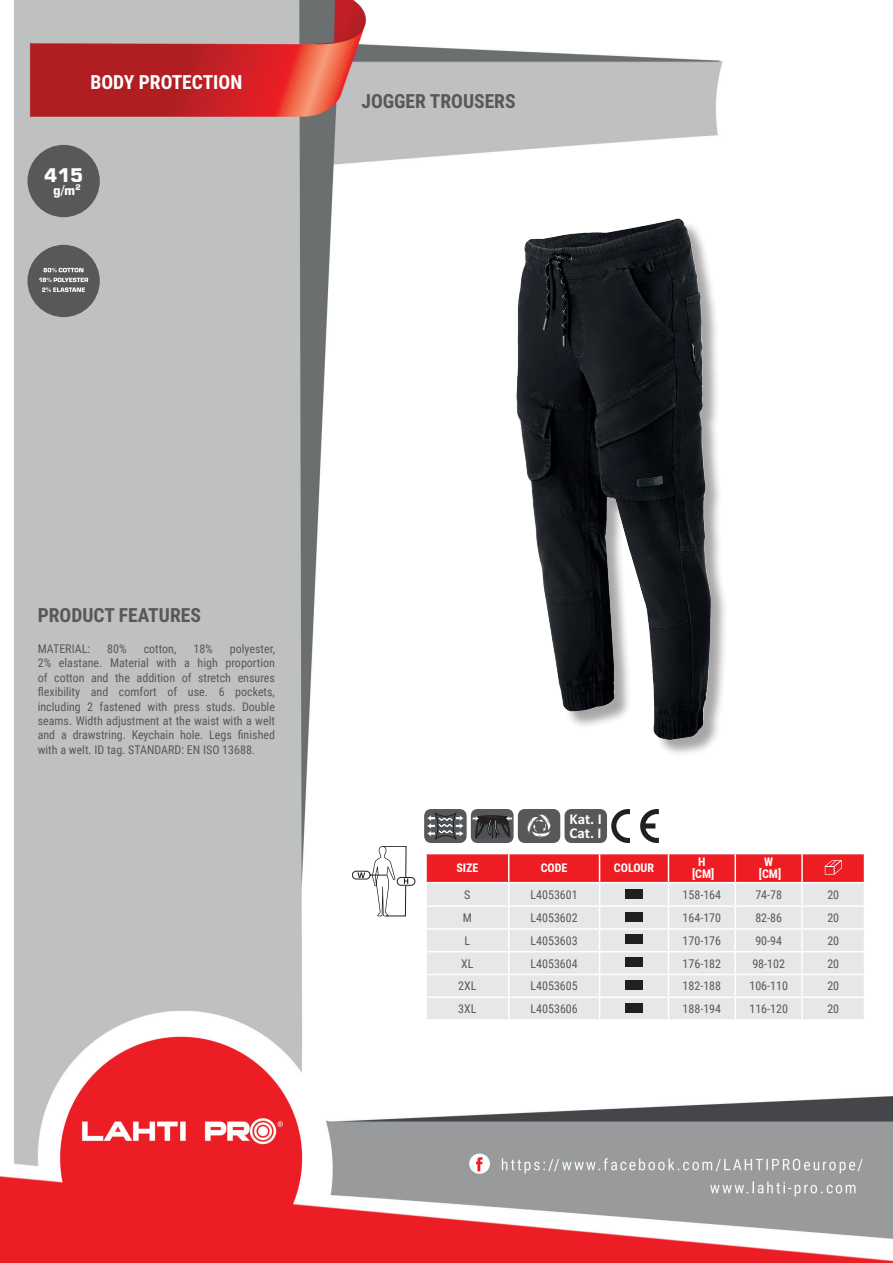
<style>
.page{position:relative;width:893px;height:1263px;background:#fff}
.page>*{position:absolute;margin:0;border:0;box-sizing:border-box;transform-origin:0 0}
.t1{font:700 19.5px "Roboto Condensed";color:#57585a}
.t2{font:700 19.5px "Roboto Condensed";color:#fff}
.t3{font:700 18.75px "Square 721 BT";color:#fff}
.t4{font:700 15px/13.8px "Calibri Profix";color:#fff}
.t5{font:700 13.05px "Square 721 BT";color:#fff}
.t6{font:12px/14.4px "Roboto Condensed";color:#57585a;text-align:justify}
.t7{font:700 12px/12px "Roboto Condensed";color:#fff;text-align:center}
</style>
<div class="page">
<img style="left:0;top:0;width:893px;height:1263px">
<div style="left:27px;top:145px;width:73px;height:72px;background:#57585a;border-radius:50%"></div>
<div style="left:27px;top:245px;width:73px;height:72px;background:#57585a;border-radius:50%"></div>
<div style="left:518px;top:221px;width:210px;height:536px;background:#231f20;opacity:.4"></div>
<img style="left:513px;top:204px;width:199px;height:544px">
<hr style="left:425px;top:854px;width:2px;height:28px;background:#fff">
<hr style="left:425px;top:883px;width:2px;height:22px;background:#fff">
<hr style="left:425px;top:907px;width:2px;height:21px;background:#fff">
<hr style="left:425px;top:930px;width:2px;height:21px;background:#fff">
<hr style="left:425px;top:952px;width:2px;height:22px;background:#fff">
<hr style="left:425px;top:975px;width:2px;height:21px;background:#fff">
<hr style="left:425px;top:998px;width:2px;height:21px;background:#fff">
<hr style="left:425px;top:853px;width:84px;height:1px;background:#fff">
<hr style="left:425px;top:882px;width:84px;height:1px;background:#fff">
<hr style="left:425px;top:905px;width:84px;height:2px;background:#fff">
<hr style="left:425px;top:928px;width:84px;height:2px;background:#fff">
<hr style="left:425px;top:951px;width:84px;height:1px;background:#fff">
<hr style="left:425px;top:974px;width:84px;height:1px;background:#fff">
<hr style="left:425px;top:996px;width:84px;height:2px;background:#fff">
<hr style="left:425px;top:1019px;width:84px;height:2px;background:#fff">
<hr style="left:509px;top:1019px;width:91px;height:2px;background:#fff">
<hr style="left:600px;top:1019px;width:68px;height:2px;background:#fff">
<hr style="left:668px;top:1019px;width:67px;height:2px;background:#fff">
<hr style="left:735px;top:1019px;width:67px;height:2px;background:#fff">
<hr style="left:802px;top:1019px;width:63px;height:2px;background:#fff">
<svg style="left:426px;top:853px;width:439px;height:166px"></svg>
<div style="left:625px;top:889px;width:17px;height:10px;background:#231f20"></div>
<div style="left:625px;top:912px;width:17px;height:9px;background:#231f20"></div>
<div style="left:625px;top:934px;width:17px;height:10px;background:#231f20"></div>
<div style="left:625px;top:957px;width:17px;height:10px;background:#231f20"></div>
<div style="left:625px;top:980px;width:17px;height:10px;background:#231f20"></div>
<div style="left:625px;top:1003px;width:17px;height:10px;background:#231f20"></div>
<div style="left:424px;top:809px;width:43px;height:34px;background:#57585a;border-radius:7px"></div>
<svg style="left:437px;top:836px;width:17px;height:1px"></svg>
<div style="left:435px;top:813px;width:21px;height:26px;border:1px solid #231f20"></div>
<svg style="left:427px;top:815px;width:37px;height:21px"></svg>
<div style="left:471px;top:809px;width:43px;height:34px;background:#57585a;border-radius:7px"></div>
<svg style="left:473px;top:816px;width:39px;height:23px"></svg>
<div style="left:518px;top:809px;width:42px;height:34px;background:#57585a;border-radius:7px"></div>
<svg style="left:527px;top:814px;width:24px;height:24px"></svg>
<div style="left:564px;top:809px;width:43px;height:34px;background:#57585a;border-radius:7px"></div>
<svg style="left:640px;top:809px;width:19px;height:34px"></svg>
<svg style="left:611px;top:809px;width:19px;height:34px"></svg>
<svg style="left:39px;top:278px;width:49px;height:14px"></svg>
<svg style="left:43px;top:268px;width:40px;height:4px"></svg>
<div style="left:352px;top:871px;width:18px;height:8px;background:#fff;border:1px solid #231f20;border-radius:4px"></div>
<svg style="left:358px;top:872px;width:7px;height:6px"></svg>
<svg style="left:397px;top:877px;width:18px;height:8px"></svg>
<svg style="left:372px;top:846px;width:36px;height:70px"></svg>
<h1 class="t2" style="left:90px;top:69px;width:153px">BODY PROTECTION</h1>
<h2 class="t3" style="left:44px;top:163px;width:41px">415</h2>
<p class="t5" style="left:53px;top:182px;width:29px">g/m<sup>2</sup></p>
<h1 class="t1" style="left:361px;top:88px;width:156px">JOGGER TROUSERS</h1>
<h1 class="t1" style="left:38px;top:601px;width:165px">PRODUCT FEATURES</h1>
<p class="t6" style="left:38px;top:641px;width:54px">MATERIAL:</p>
<p class="t6" style="left:107px;top:641px;width:21px">80%</p>
<p class="t6" style="left:144px;top:641px;width:34px">cotton,</p>
<p class="t6" style="left:193px;top:641px;width:21px">18%</p>
<p class="t6" style="left:38px;top:641px;width:239px;text-indent:192px">polyester, 2% elastane. Material with a high proportion of cotton and the addition of stretch ensures flexibility and comfort of use. 6 pockets, including 2 fastened with press studs. Double seams. Width adjustment at the waist with a welt and a drawstring. Keychain hole. Legs finished with a welt. ID tag. STANDARD: EN ISO 13688.</p>
<p class="t4" style="left:569px;top:811px;width:34px">Kat. I<br>Cat. I</p>
<p class="t7" style="left:456px;top:862px;width:23px">SIZE</p>
<p class="t7" style="left:541px;top:862px;width:28px">CODE</p>
<p class="t7" style="left:614px;top:862px;width:42px">COLOUR</p>
<p class="t7" style="left:692px;top:856px;width:24px">H [CM]</p>
<p class="t7" style="left:759px;top:856px;width:24px">W [CM]</p>
<p class="t6" style="left:464px;top:887px;width:8px">S</p>
<p class="t6" style="left:531px;top:887px;width:49px">L4053601</p>
<p class="t6" style="left:683px;top:887px;width:40px">158-164</p>
<p class="t6" style="left:755px;top:887px;width:28px">74-78</p>
<p class="t6" style="left:827px;top:887px;width:13px">20</p>
<p class="t6" style="left:463px;top:910px;width:11px">M</p>
<p class="t6" style="left:531px;top:910px;width:49px">L4053602</p>
<p class="t6" style="left:683px;top:910px;width:40px">164-170</p>
<p class="t6" style="left:755px;top:910px;width:28px">82-86</p>
<p class="t6" style="left:827px;top:910px;width:13px">20</p>
<p class="t6" style="left:465px;top:933px;width:7px">L</p>
<p class="t6" style="left:531px;top:933px;width:49px">L4053603</p>
<p class="t6" style="left:683px;top:933px;width:40px">170-176</p>
<p class="t6" style="left:755px;top:933px;width:28px">90-94</p>
<p class="t6" style="left:827px;top:933px;width:13px">20</p>
<p class="t6" style="left:461px;top:956px;width:14px">XL</p>
<p class="t6" style="left:531px;top:956px;width:49px">L4053604</p>
<p class="t6" style="left:683px;top:956px;width:40px">176-182</p>
<p class="t6" style="left:752px;top:956px;width:34px">98-102</p>
<p class="t6" style="left:827px;top:956px;width:13px">20</p>
<p class="t6" style="left:458px;top:978px;width:20px">2XL</p>
<p class="t6" style="left:531px;top:978px;width:49px">L4053605</p>
<p class="t6" style="left:683px;top:978px;width:40px">182-188</p>
<p class="t6" style="left:749px;top:978px;width:40px">106-110</p>
<p class="t6" style="left:827px;top:978px;width:13px">20</p>
<p class="t6" style="left:458px;top:1001px;width:20px">3XL</p>
<p class="t6" style="left:531px;top:1001px;width:49px">L4053606</p>
<p class="t6" style="left:683px;top:1001px;width:40px">188-194</p>
<p class="t6" style="left:749px;top:1001px;width:40px">116-120</p>
<p class="t6" style="left:827px;top:1001px;width:13px">20</p>
</div>
